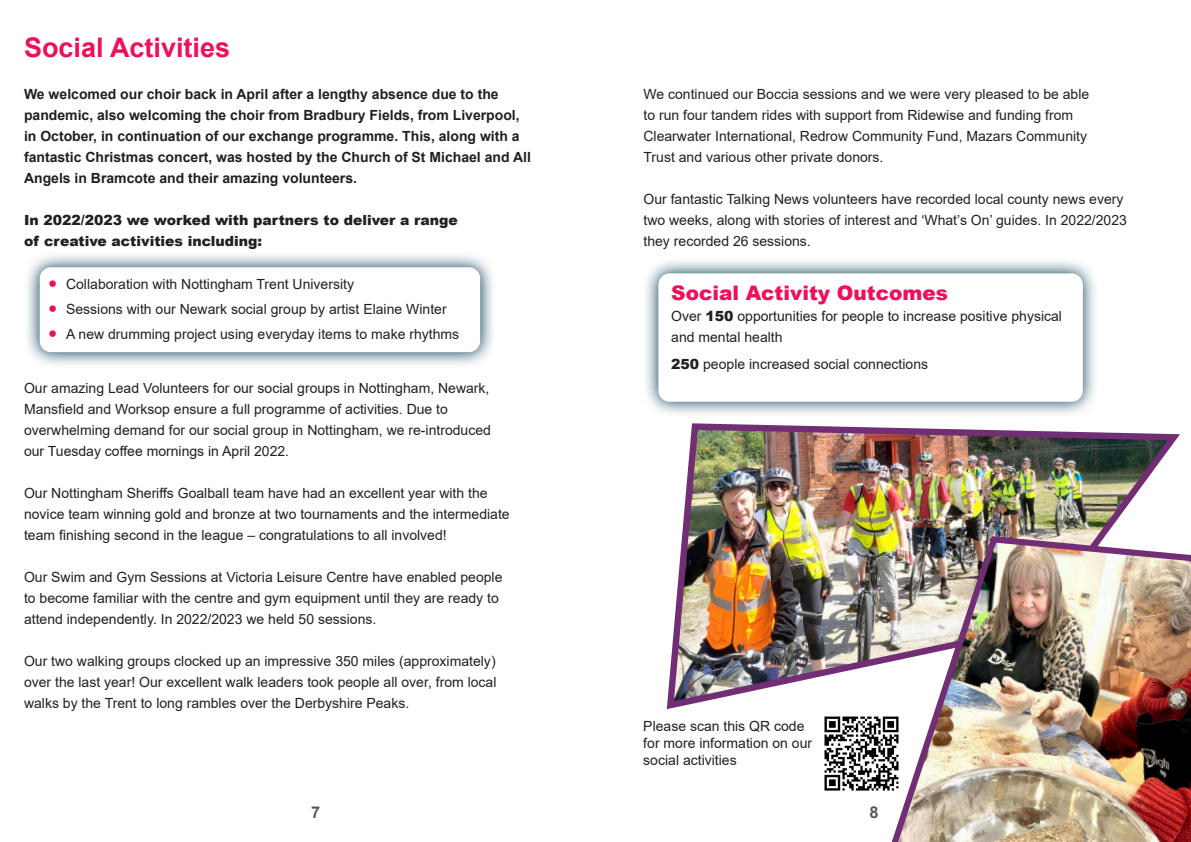
<style>
.page{position:relative;width:1191px;height:842px;background:#fff}
.page>*{position:absolute;margin:0;border:0;box-sizing:border-box;transform-origin:0 0}
.t1{font:700 27px "Arial";color:#ee1059}
.Nic_s_Basic_Paragrapgh_Style{font:900 20px "Arial";color:#ee1059}
.t2{font:700 16.3px "Arial MT Std";color:#545557}
.Nic_s_Basic_Paragrapgh_Style-2{font:14px/21px "Arial";color:#231f20}
.Subheading{font:700 14px/21px "Arial";color:#231f20}
.Subheading-2{font:14px/21px "Arial";color:#231f20}
.Bulleted_list{font:14px "Arial";color:#231f20}
.Nic_s_Basic_Paragrapgh_Style-3{font:900 14px/21px "Arial";color:#231f20}
.s1{font-size:26px;color:#ee1059}
.s2{font-weight:900}
</style>
<div class="page">
<img style="left:666px;top:423px;width:514px;height:287px">
<img style="left:875px;top:533px;width:316px;height:309px">
<svg style="left:27px;top:255px;width:466px;height:110px;background:#c6d2d8"></svg>
<div style="left:40px;top:267px;width:440px;height:85px;background:#fff;border-radius:11px"></div>
<svg style="left:646px;top:261px;width:449px;height:153px;background:#c8d3d9"></svg>
<div style="left:658px;top:273px;width:424px;height:129px;background:#fff;border-radius:11px"></div>
<img style="left:824px;top:712px;width:78px;height:82px">
<p class="t1" style="left:24px;top:31px;width:208px">Social Activities</p>
<p class="Subheading" style="left:24px;top:84px;width:497px">We welcomed our choir back in April after a lengthy absence due to the pandemic, also welcoming the choir from Bradbury Fields, from Liverpool,</p>
<p class="Subheading" style="left:24px;top:126px;width:508px">in October, in continuation of our exchange programme. This, along with a fantastic Christmas concert, was hosted by the Church of St Michael and All<br>Angels in Bramcote and their amazing volunteers.</p>
<p class="Nic_s_Basic_Paragrapgh_Style-3" style="left:24px;top:209px;width:435px">In 2022/2023 we worked with partners to deliver a range of creative activities including:</p>
<p class="Bulleted_list" style="left:48px;top:275px;width:307px"><span class="s1">•</span> Collaboration with Nottingham Trent University</p>
<p class="Bulleted_list" style="left:48px;top:300px;width:400px"><span class="s1">•</span> Sessions with our Newark social group by artist Elaine Winter</p>
<p class="Bulleted_list" style="left:48px;top:325px;width:412px"><span class="s1">•</span> A new drumming project using everyday items to make rhythms</p>
<p class="Nic_s_Basic_Paragrapgh_Style-2" style="left:24px;top:377px;width:468px">Our amazing Lead Volunteers for our social groups in Nottingham, Newark, Mansfield and Worksop ensure a full programme of activities. Due to overwhelming demand for our social group in Nottingham, we re-introduced our Tuesday coffee mornings in April 2022.</p>
<p class="Nic_s_Basic_Paragrapgh_Style-2" style="left:24px;top:482px;width:487px">Our Nottingham Sheriffs Goalball team have had an excellent year with the novice team winning gold and bronze at two tournaments and the intermediate team finishing second in the league – congratulations to all involved!</p>
<p class="Nic_s_Basic_Paragrapgh_Style-2" style="left:24px;top:566px;width:480px">Our Swim and Gym Sessions at Victoria Leisure Centre have enabled people to become familiar with the centre and gym equipment until they are ready to attend independently. In 2022/2023 we held 50 sessions.</p>
<p class="Nic_s_Basic_Paragrapgh_Style-2" style="left:24px;top:650px;width:474px;text-align:justify">Our two walking groups clocked up an impressive 350 miles (approximately) over the last year! Our excellent walk leaders took people all over, from local walks by the Trent to long rambles over the Derbyshire Peaks.</p>
<p class="Subheading-2" style="left:643px;top:83px;width:447px">We continued our Boccia sessions and we were very pleased to be able to run four tandem rides with support from Ridewise and funding from Clearwater International, Redrow Community Fund, Mazars Community Trust and various other private donors.</p>
<p class="Nic_s_Basic_Paragrapgh_Style-2" style="left:643px;top:188px;width:485px">Our fantastic Talking News volunteers have recorded local county news every two weeks, along with stories of interest and ‘What’s On’ guides. In 2022/2023 they recorded 26 sessions.</p>
<p class="Nic_s_Basic_Paragrapgh_Style" style="left:671px;top:278px;width:278px">Social Activity Outcomes</p>
<p class="Nic_s_Basic_Paragrapgh_Style-2" style="left:671px;top:305px;width:392px">Over <span class="s2">150</span> opportunities for people to increase positive physical and mental health</p>
<p class="Nic_s_Basic_Paragrapgh_Style-2" style="left:671px;top:353px;width:258px"><span class="s2">250</span> people increased social connections</p>
<p class="Nic_s_Basic_Paragrapgh_Style-2" style="left:643px;top:718px;width:170px;line-height:16.8px">Please scan this QR code for more information on our social activities</p>
<p class="t2" style="left:311px;top:803px;width:11px">7</p>
<p class="t2" style="left:869px;top:803px;width:11px">8</p>
</div>
